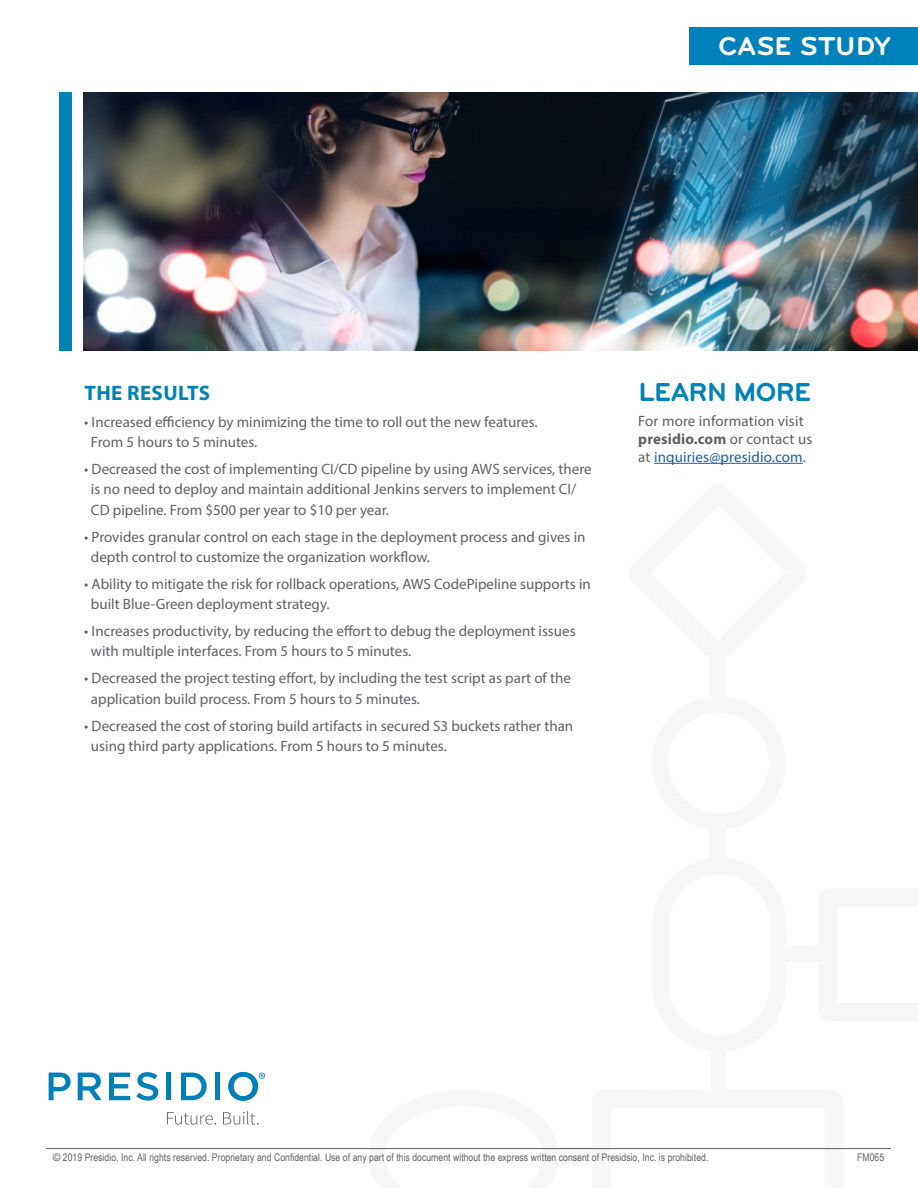
<style>
.page{position:relative;width:918px;height:1188px;background:#fff}
.page>*{position:absolute;margin:0;border:0;box-sizing:border-box;transform-origin:0 0}
.t1{font:700 27px "Bryant";letter-spacing:-.04em;color:#0083b5}
.t2{font:700 27px "Bryant";color:#fff}
.t3{font:700 21px "Myriad Pro";letter-spacing:.02em;color:#0083b5}
.t4{font:15px/20.2px "Myriad Pro";color:#5f6062}
.t5{font:10.5px "Arial Narrow";letter-spacing:.005em;color:#5f6062}
.s1{font-weight:700}
.s2{color:#215e9e}
.s3{font-family:"Arial"}
</style>
<div class="page">
<hr style="left:46px;top:1148px;width:845px;height:1px;background:#5f6062">
<svg style="left:49px;top:1073px;width:22px;height:27px"></svg>
<svg style="left:78px;top:1073px;width:24px;height:27px"></svg>
<svg style="left:109px;top:1073px;width:21px;height:27px"></svg>
<svg style="left:136px;top:1072px;width:22px;height:29px"></svg>
<div style="left:166px;top:1073px;width:5px;height:27px;background:#0080bb"></div>
<svg style="left:181px;top:1073px;width:26px;height:27px"></svg>
<div style="left:215px;top:1073px;width:5px;height:27px;background:#0080bb"></div>
<svg style="left:228px;top:1072px;width:37px;height:29px"></svg>
<svg style="left:167px;top:1112px;width:49px;height:13px"></svg>
<svg style="left:223px;top:1111px;width:36px;height:14px"></svg>
<hr style="left:654px;top:463px;width:149px;height:1px;background:#215e9e">
<img style="left:83px;top:93px;width:835px;height:258px">
<div style="left:59px;top:93px;width:13px;height:258px;background:#0083b5"></div>
<div style="left:690px;top:27px;width:228px;height:37px;background:#0081bc"></div>
<h1 class="t2" style="left:719px;top:31px;width:174px">CASE STUDY</h1>
<h2 class="t3" style="left:84px;top:379px;width:127px">THE RESULTS</h2>
<p class="t4" style="left:91px;top:412px;width:448px;text-indent:-7px">• Increased efficiency by minimizing the time to roll out the new features.<br>From 5 hours to 5 minutes.</p>
<p class="t4" style="left:91px;top:459px;width:502px;text-indent:-7px">• Decreased the cost of implementing CI/CD pipeline by using AWS services, there is no need to deploy and maintain additional Jenkins servers to implement CI/<br>CD pipeline. From $500 per year to $10 per year.</p>
<p class="t4" style="left:91px;top:526px;width:496px;text-indent:-7px">• Provides granular control on each stage in the deployment process and gives in depth control to customize the organization workflow.</p>
<p class="t4" style="left:91px;top:574px;width:501px;text-indent:-7px">• Ability to mitigate the risk for rollback operations, AWS CodePipeline supports in built Blue-Green deployment strategy.</p>
<p class="t4" style="left:91px;top:621px;width:486px;text-indent:-7px">• Increases productivity, by reducing the effort to debug the deployment issues with multiple interfaces. From 5 hours to 5 minutes.</p>
<p class="t4" style="left:91px;top:668px;width:482px;text-indent:-7px">• Decreased the project testing effort, by including the test script as part of the application build process. From 5 hours to 5 minutes.</p>
<p class="t4" style="left:91px;top:715px;width:484px;text-indent:-7px">• Decreased the cost of storing build artifacts in secured S3 buckets rather than using third party applications. From 5 hours to 5 minutes.</p>
<h1 class="t1" style="left:638px;top:377px;width:175px">LEARN MORE</h1>
<p class="t4" style="left:638px;top:412px;width:176px;line-height:18px">For more information visit <span class="s1">presidio.com</span> or contact us at <span class="s2">inquiries@presidio.com</span>.</p>
<p class="t5" style="left:53px;top:1150px;width:657px"><span class="s3">©</span> 2019 Presidio, Inc. All rights reserved. Proprietary and Confidential. Use of any part of this document without the express written consent of Presidsio, Inc. is prohibited.</p>
<p class="t5" style="left:857px;top:1150px;width:29px">FM065</p>
</div>
